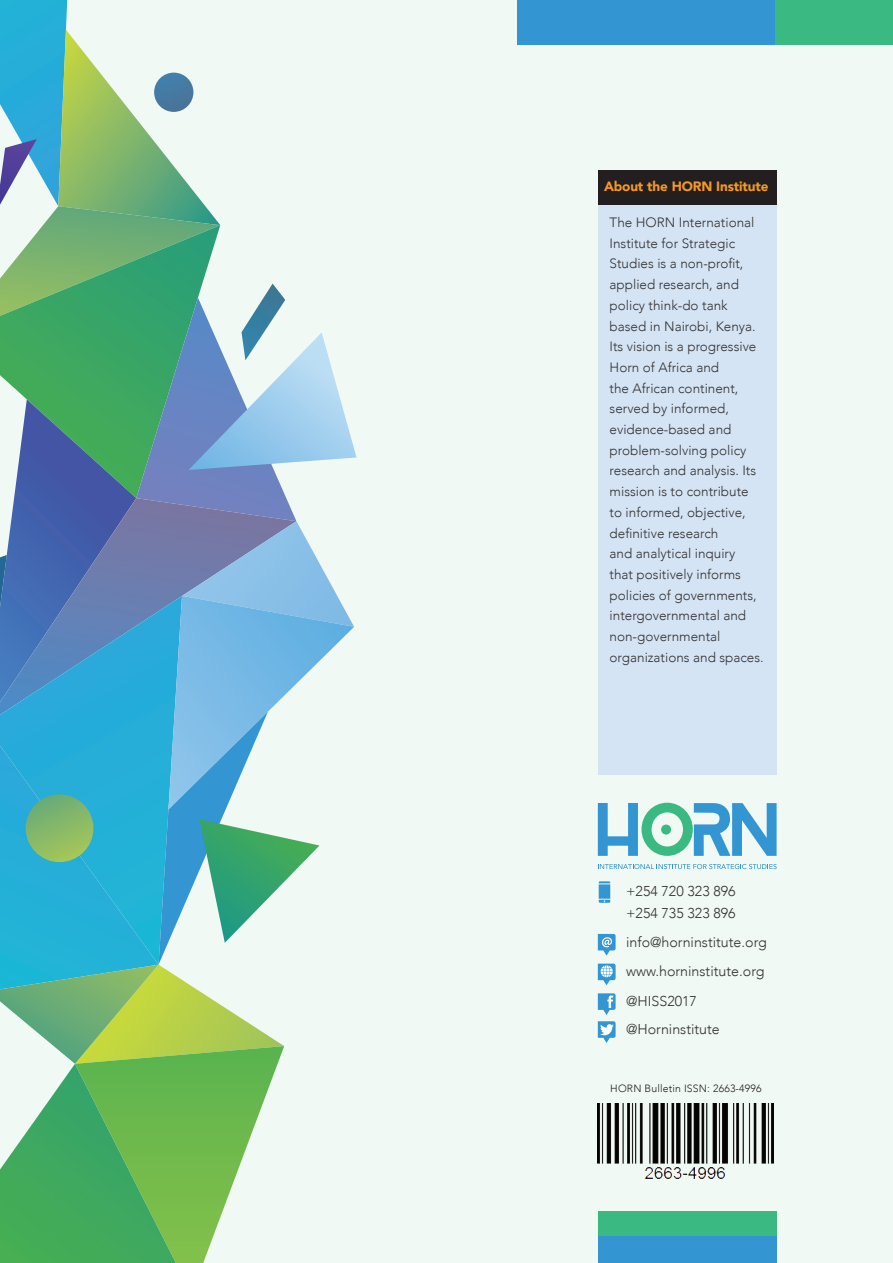
<style>
.page{position:relative;width:893px;height:1263px;background:#fff}
.page>*{position:absolute;margin:0;border:0;box-sizing:border-box;transform-origin:0 0}
.Indd_i{font:300 14.25px "Avenir";color:#333233}
.Body_text{font:300 13.5px/20.7px "Avenir";color:#333233}
.t1{font:900 13.5px "Avenir";letter-spacing:-.01em;color:#f79821}
.S_Sub_Head_Itals{font:300 10.5px "Avenir";letter-spacing:.015em;color:#231f20}
</style>
<div class="page">
<div style="left:0;top:1px;width:893px;height:1262px;background:#f1f9f4"></div>
<div style="left:599px;top:171px;width:178px;height:603px;background:#d5e4f4"></div>
<div style="left:599px;top:1236px;width:178px;height:27px;background:#3396d2"></div>
<div style="left:599px;top:1211px;width:178px;height:25px;background:#3ab983"></div>
<div style="left:518px;top:0;width:258px;height:44px;background:#3396d2"></div>
<div style="left:776px;top:0;width:117px;height:44px;background:#3ab983"></div>
<svg style="left:598px;top:803px;width:179px;height:53px"></svg>
<div style="left:661px;top:824px;width:10px;height:10px;background:#3ab983;border-radius:50%"></div>
<svg style="left:598px;top:864px;width:179px;height:5px"></svg>
<svg style="left:0;top:0;width:356px;height:1263px"></svg>
<img style="left:154px;top:73px;width:39px;height:39px">
<svg style="left:599px;top:881px;width:11px;height:22px"></svg>
<img style="left:598px;top:1104px;width:176px;height:75px">
<svg style="left:598px;top:993px;width:18px;height:22px"></svg>
<svg style="left:598px;top:934px;width:18px;height:21px"></svg>
<svg style="left:598px;top:964px;width:18px;height:21px"></svg>
<svg style="left:598px;top:1021px;width:18px;height:22px"></svg>
<div style="left:598px;top:171px;width:179px;height:34px;background:#231f20"></div>
<p class="t1" style="left:604px;top:175px;width:166px">About the HORN Institute</p>
<p class="Body_text" style="left:610px;top:212px;width:156px">The HORN International<br>Institute for Strategic<br>Studies is a non-profit, applied research, and policy think-do tank based in Nairobi, Kenya.<br>Its vision is a progressive<br>Horn of Africa and<br>the African continent, served by informed, evidence-based and problem-solving policy research and analysis. Its mission is to contribute to informed, objective, definitive research<br>and analytical inquiry<br>that positively informs policies of governments, intergovernmental and non-governmental organizations and spaces.</p>
<p class="Indd_i" style="left:626px;top:882px;width:111px">+254 720 323 896</p>
<p class="Indd_i" style="left:626px;top:904px;width:111px">+254 735 323 896</p>
<p class="Indd_i" style="left:626px;top:934px;width:142px">info@horninstitute.org</p>
<p class="Indd_i" style="left:626px;top:962px;width:140px">www.horninstitute.org</p>
<p class="Indd_i" style="left:626px;top:993px;width:72px">@HISS2017</p>
<p class="Indd_i" style="left:626px;top:1021px;width:95px">@Horninstitute</p>
<p class="S_Sub_Head_Itals" style="left:610px;top:1082px;width:153px">HORN Bulletin ISSN: 2663-4996</p>
</div>
